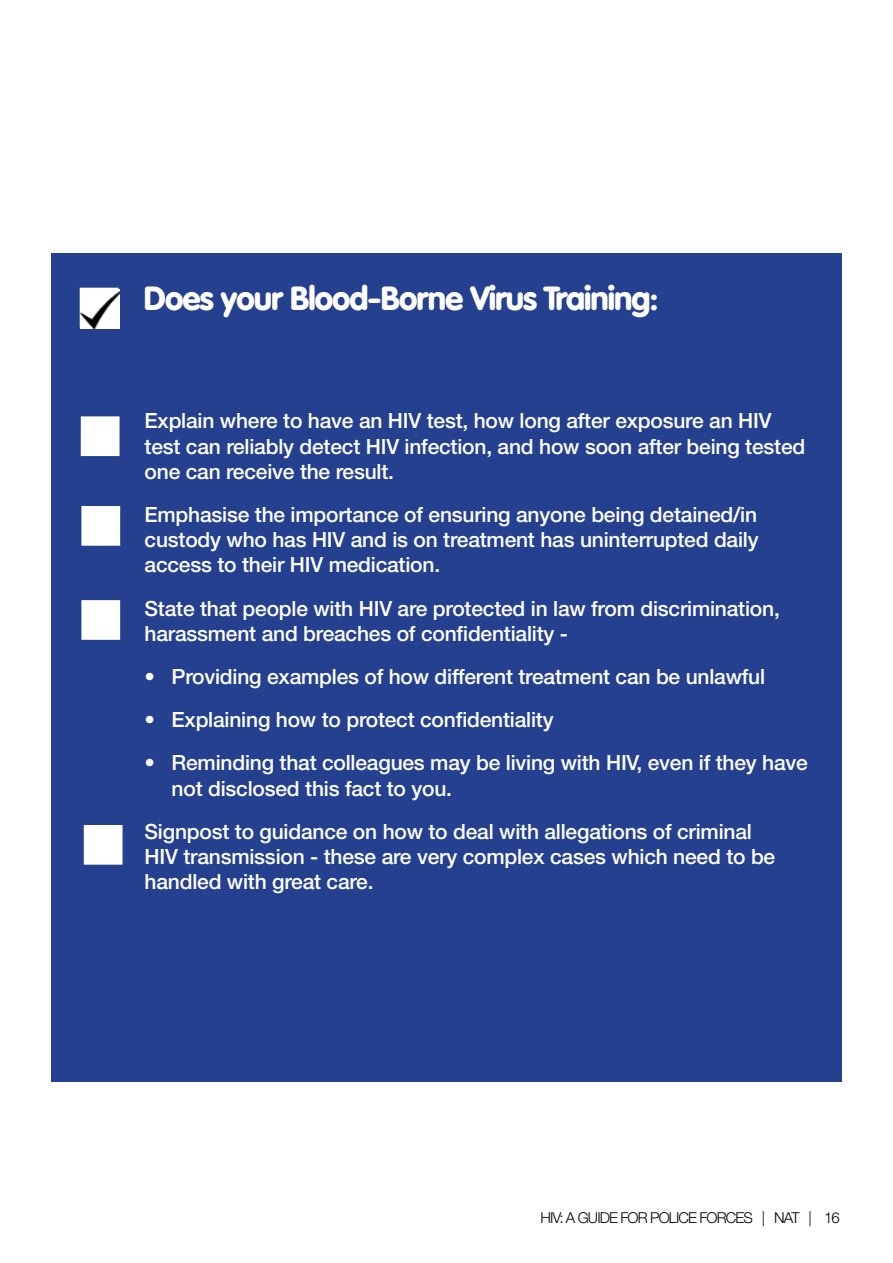
<style>
.page{position:relative;width:893px;height:1263px;background:#fff}
.page>*{position:absolute;margin:0;border:0;box-sizing:border-box;transform-origin:0 0}
.t1{font:900 33px "VAG Rounded Std";letter-spacing:-.03em;color:#fff}
.t2{font:500 21px/25.2px "Helvetica Neue LT Std";letter-spacing:-.01em;color:#fff}
.t3{font:300 15px "Helvetica Neue LT Std";letter-spacing:-.06em;color:#000}
</style>
<div class="page">
<div style="left:52px;top:253px;width:790px;height:829px;background:#25408f"></div>
<div style="left:81px;top:416px;width:39px;height:40px;background:#fff;border:3px solid #fff"></div>
<svg style="left:85px;top:510px;width:31px;height:32px"></svg>
<div style="left:81px;top:506px;width:39px;height:40px;border:3px solid #fff"></div>
<div style="left:81px;top:600px;width:39px;height:40px;background:#fff;border:3px solid #fff"></div>
<div style="left:84px;top:825px;width:39px;height:40px;background:#fff;border:3px solid #fff"></div>
<div style="left:80px;top:288px;width:38px;height:39px;background:#fff"></div>
<img style="left:81px;top:289px;width:39px;height:39px">
<h1 class="t1" style="left:144px;top:279px;width:516px">Does your Blood-Borne Virus Training:</h1>
<p class="t2" style="left:145px;top:408px;width:662px">Explain where to have an HIV test, how long after exposure an HIV test can reliably detect HIV infection, and how soon after being tested one can receive the result.</p>
<p class="t2" style="left:145px;top:502px;width:616px;text-align:justify">Emphasise the importance of ensuring anyone being detained/in custody who has HIV and is on treatment has uninterrupted daily access to their HIV medication.</p>
<p class="t2" style="left:145px;top:595px;width:637px">State that people with HIV are protected in law from discrimination, harassment and breaches of confidentiality -</p>
<p class="t2" style="left:145px;top:664px;width:622px">• Providing examples of how different treatment can be unlawful</p>
<p class="t2" style="left:145px;top:707px;width:411px">• Explaining how to protect confidentiality</p>
<p class="t2" style="left:172px;top:750px;width:638px;text-indent:-27px">• Reminding that colleagues may be living with HIV, even if they have not disclosed this fact to you.</p>
<p class="t2" style="left:145px;top:819px;width:632px">Signpost to guidance on how to deal with allegations of criminal<br>HIV transmission - these are very complex cases which need to be handled with great care.</p>
<p class="t3" style="left:540px;top:1208px;width:301px">HIV: A GUIDE FOR POLICE FORCES | NAT | 16</p>
</div>
